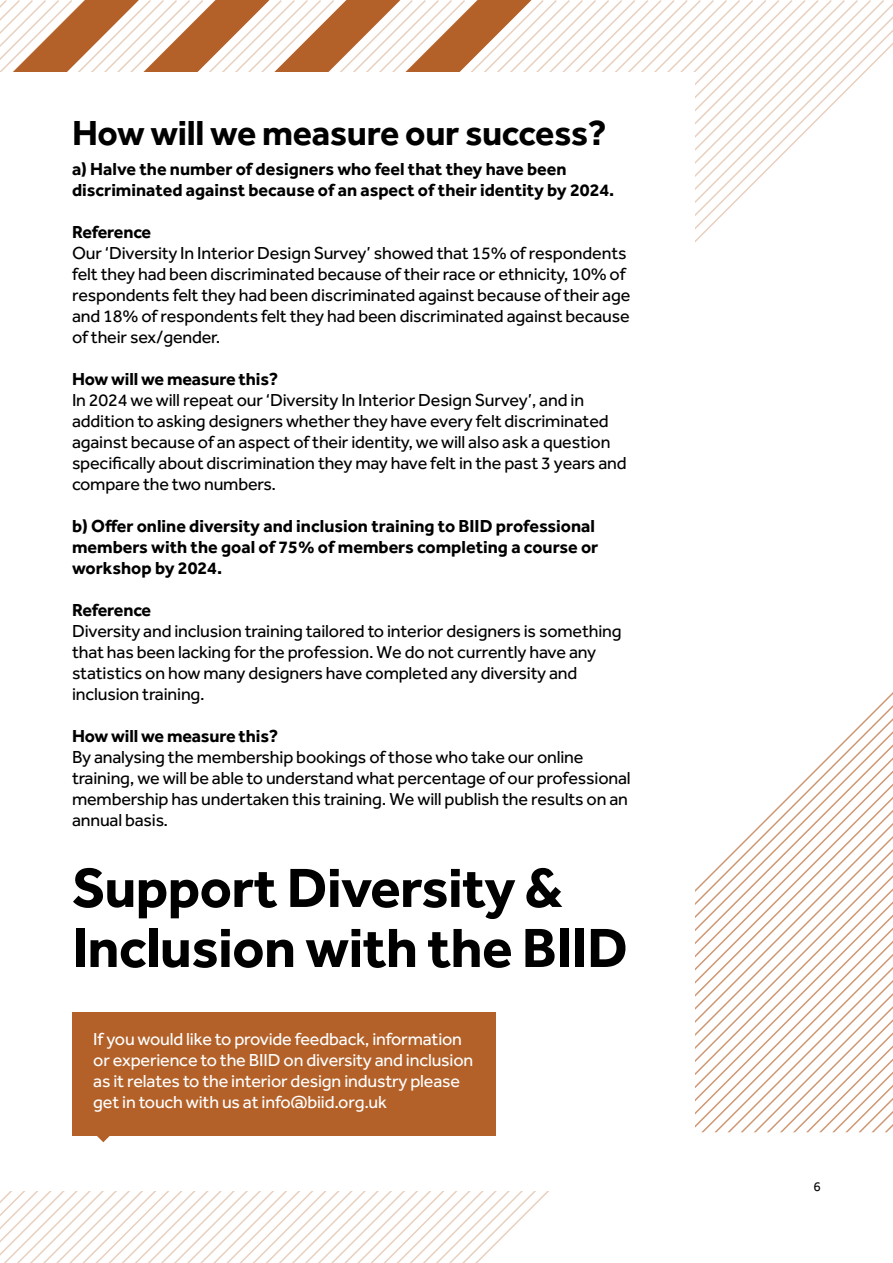
<style>
.page{position:relative;width:893px;height:1263px;background:#fff}
.page>*{position:absolute;margin:0;border:0;box-sizing:border-box;transform-origin:0 0}
.t1{font:700 57px/60px "Effra";letter-spacing:-.01em;color:#000}
.t2{font:700 36px "Effra";letter-spacing:-.01em;color:#000}
.t3{font:18px/21px "Effra";letter-spacing:-.01em;color:#000}
.t4{font:700 18px/21px "Effra";color:#000}
.t5{font:18px/21px "Effra";letter-spacing:-.01em;color:#fff}
.t6{font:13.5px "Effra";color:#000}
</style>
<div class="page">
<svg style="left:0;top:1191px;width:549px;height:72px"></svg>
<svg style="left:531px;top:0;width:362px;height:243px"></svg>
<svg style="left:695px;top:692px;width:198px;height:440px"></svg>
<svg style="left:269px;top:0;width:262px;height:72px"></svg>
<svg style="left:0;top:0;width:269px;height:72px"></svg>
<div style="left:0;top:72px;width:694px;height:1119px;background:#fff"></div>
<div style="left:72px;top:1012px;width:424px;height:123px;background:#b36129"></div>
<svg style="left:94px;top:1135px;width:19px;height:7px"></svg>
<h2 class="t2" style="left:72px;top:111px;width:536px">How will we measure our success?</h2>
<p class="t4" style="left:72px;top:158px;width:544px">a) Halve the number of designers who feel that they have been discriminated against because of an aspect of their identity by 2024.</p>
<p class="t4" style="left:72px;top:221px;width:81px">Reference</p>
<p class="t3" style="left:72px;top:242px;width:560px">Our ‘Diversity In Interior Design Survey’ showed that 15% of respondents felt they had been discriminated because of their race or ethnicity, 10% of respondents felt they had been discriminated against because of their age and 18% of respondents felt they had been discriminated against because of their sex/gender.</p>
<p class="t4" style="left:72px;top:368px;width:208px">How will we measure this?</p>
<p class="t3" style="left:72px;top:389px;width:556px">In 2024 we will repeat our ‘Diversity In Interior Design Survey’, and in addition to asking designers whether they have every felt discriminated against because of an aspect of their identity, we will also ask a question specifically about discrimination they may have felt in the past 3 years and compare the two numbers.</p>
<p class="t4" style="left:72px;top:515px;width:528px">b) Offer online diversity and inclusion training to BIID professional members with the goal of 75% of members completing a course or workshop by 2024.</p>
<p class="t4" style="left:72px;top:599px;width:81px">Reference</p>
<p class="t3" style="left:72px;top:620px;width:551px">Diversity and inclusion training tailored to interior designers is something that has been lacking for the profession. We do not currently have any statistics on how many designers have completed any diversity and inclusion training.</p>
<p class="t4" style="left:72px;top:725px;width:208px">How will we measure this?</p>
<p class="t3" style="left:72px;top:746px;width:560px">By analysing the membership bookings of those who take our online training, we will be able to understand what percentage of our professional membership has undertaken this training. We will publish the results on an annual basis.</p>
<h1 class="t1" style="left:72px;top:857px;width:557px">Support Diversity &amp;<br>Inclusion with the BIID</h1>
<p class="t5" style="left:93px;top:1029px;width:382px">If you would like to provide feedback, information or experience to the BIID on diversity and inclusion as it relates to the interior design industry please get in touch with us at info@biid.org.uk</p>
<p class="t6" style="left:814px;top:1178px;width:9px">6</p>
</div>
